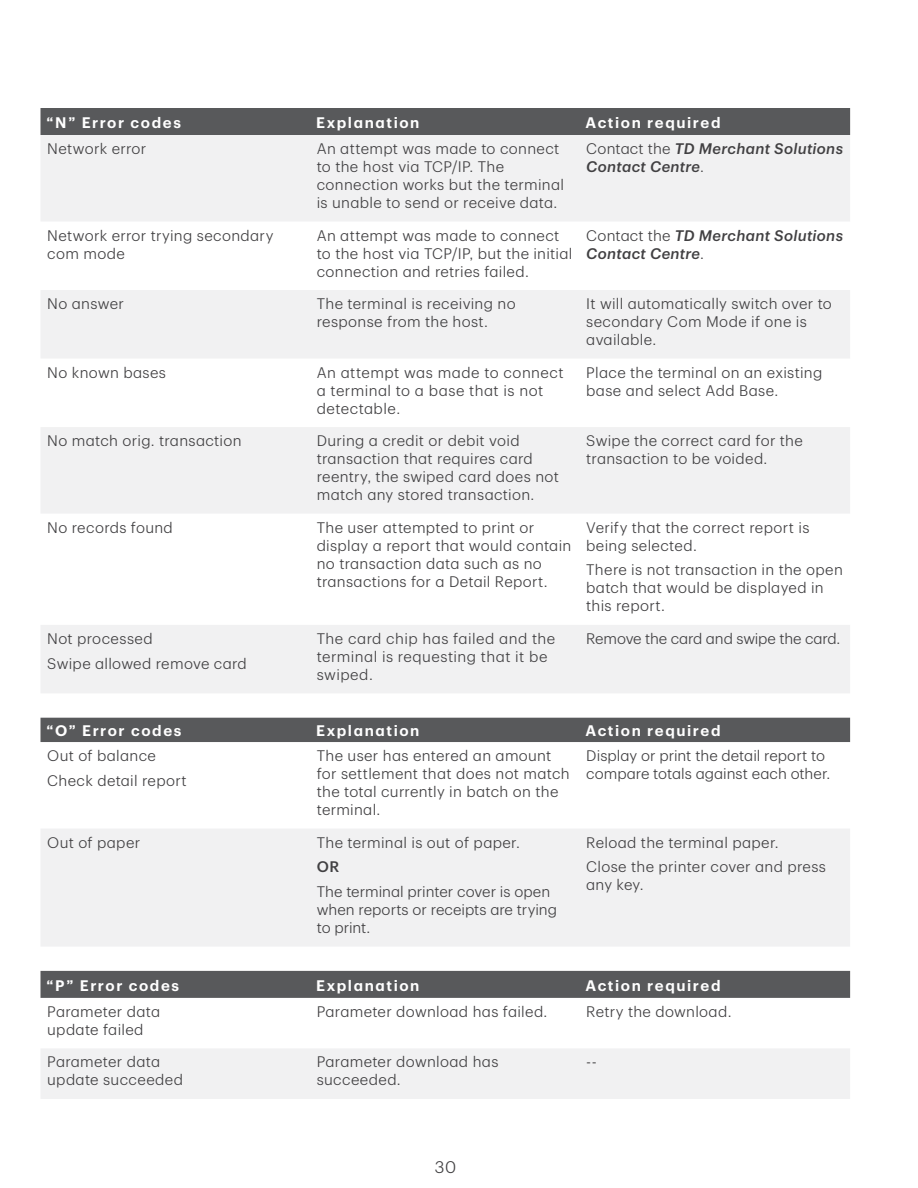
<style>
.page{position:relative;width:918px;height:1188px;background:#fff}
.page>*{position:absolute;margin:0;border:0;box-sizing:border-box;transform-origin:0 0}
.t1{font:300 16.5px "TD Graphik";color:#414042}
.Table_text{font:300 15px/18px "TD Graphik";letter-spacing:.02em;color:#414042}
.Table_text-2{font:300 15px/18px "TD Graphik";color:#414042}
.Table_Header{font:600 15px "TD Graphik";letter-spacing:.105em;color:#fff}
.Table_text-3{font:italic 500 15px/18px "TD Graphik";letter-spacing:.02em;color:#414042}
.Table_text-4{font:300 15px "TD Graphik";letter-spacing:-.015em;color:#414042}
.Table_text-5{font:500 15px "TD Graphik";color:#414042}
.s1{font-weight:300;font-style:normal}
</style>
<div class="page">
<div style="left:40px;top:108px;width:810px;height:27px;background:#58595b"></div>
<svg style="left:41px;top:135px;width:809px;height:558px;fill:#f1f1f2"></svg>
<div style="left:40px;top:718px;width:810px;height:24px;background:#58595b"></div>
<div style="left:41px;top:829px;width:809px;height:117px;background:#f1f1f2"></div>
<div style="left:40px;top:971px;width:810px;height:27px;background:#58595b"></div>
<div style="left:41px;top:1049px;width:809px;height:50px;background:#f1f1f2"></div>
<p class="Table_Header" style="left:46px;top:111px;width:136px">“N” Error codes</p>
<p class="Table_Header" style="left:316px;top:111px;width:105px">Explanation</p>
<p class="Table_Header" style="left:586px;top:111px;width:137px">Action required</p>
<p class="Table_text" style="left:47px;top:138px;width:101px">Network error</p>
<p class="Table_text" style="left:317px;top:138px;width:249px">An attempt was made to connect to the host via TCP/IP. The connection works but the terminal is unable to send or receive data.</p>
<p class="Table_text-3" style="left:586px;top:138px;width:258px"><span class="s1">Contact the</span> TD Merchant Solutions<br>Contact Centre<span class="s1">.</span></p>
<p class="Table_text" style="left:47px;top:225px;width:228px">Network error trying secondary com mode</p>
<p class="Table_text" style="left:317px;top:225px;width:257px">An attempt was made to connect to the host via TCP/IP, but the initial connection and retries failed.</p>
<p class="Table_text-3" style="left:586px;top:225px;width:258px"><span class="s1">Contact the</span> TD Merchant Solutions<br>Contact Centre<span class="s1">.</span></p>
<p class="Table_text" style="left:47px;top:293px;width:78px">No answer</p>
<p class="Table_text" style="left:317px;top:293px;width:200px">The terminal is receiving no response from the host.</p>
<p class="Table_text" style="left:586px;top:293px;width:247px">It will automatically switch over to secondary Com Mode if one is available.</p>
<p class="Table_text" style="left:47px;top:362px;width:120px">No known bases</p>
<p class="Table_text" style="left:317px;top:362px;width:249px">An attempt was made to connect a terminal to a base that is not detectable.</p>
<p class="Table_text" style="left:586px;top:362px;width:238px">Place the terminal on an existing base and select Add Base.</p>
<p class="Table_text" style="left:47px;top:430px;width:196px">No match orig. transaction</p>
<p class="Table_text" style="left:317px;top:430px;width:244px">During a credit or debit void transaction that requires card reentry, the swiped card does not match any stored transaction.</p>
<p class="Table_text" style="left:586px;top:430px;width:218px">Swipe the correct card for the transaction to be voided.</p>
<p class="Table_text" style="left:47px;top:517px;width:127px">No records found</p>
<p class="Table_text" style="left:317px;top:517px;width:256px">The user attempted to print or display a report that would contain no transaction data such as no transactions for a Detail Report.</p>
<p class="Table_text" style="left:586px;top:517px;width:225px">Verify that the correct report is being selected.</p>
<p class="Table_text" style="left:586px;top:560px;width:258px">There is not transaction in the open batch that would be displayed in this report.</p>
<p class="Table_text" style="left:47px;top:628px;width:107px">Not processed</p>
<p class="Table_text" style="left:47px;top:653px;width:201px">Swipe allowed remove card</p>
<p class="Table_text" style="left:317px;top:628px;width:240px">The card chip has failed and the terminal is requesting that it be swiped.</p>
<p class="Table_text-4" style="left:586px;top:627px;width:256px">Remove the card and swipe the card.</p>
<p class="Table_Header" style="left:46px;top:719px;width:137px">“O” Error codes</p>
<p class="Table_Header" style="left:316px;top:719px;width:105px">Explanation</p>
<p class="Table_Header" style="left:585px;top:719px;width:137px">Action required</p>
<p class="Table_text" style="left:47px;top:745px;width:110px">Out of balance</p>
<p class="Table_text" style="left:47px;top:770px;width:141px">Check detail report</p>
<p class="Table_text" style="left:317px;top:745px;width:255px">The user has entered an amount for settlement that does not match the total currently in batch on the terminal.</p>
<p class="Table_text-2" style="left:586px;top:745px;width:246px">Display or print the detail report to compare totals against each other.</p>
<p class="Table_text" style="left:47px;top:832px;width:95px">Out of paper</p>
<p class="Table_text" style="left:317px;top:832px;width:205px">The terminal is out of paper.</p>
<p class="Table_text-5" style="left:317px;top:855px;width:24px">OR</p>
<p class="Table_text-2" style="left:317px;top:881px;width:242px">The terminal printer cover is open when reports or receipts are trying to print.</p>
<p class="Table_text" style="left:586px;top:832px;width:194px">Reload the terminal paper.</p>
<p class="Table_text" style="left:586px;top:857px;width:241px">Close the printer cover and press any key.</p>
<p class="Table_Header" style="left:46px;top:974px;width:134px">“P” Error codes</p>
<p class="Table_Header" style="left:316px;top:974px;width:105px">Explanation</p>
<p class="Table_Header" style="left:586px;top:974px;width:137px">Action required</p>
<p class="Table_text" style="left:47px;top:1001px;width:114px">Parameter data update failed</p>
<p class="Table_text" style="left:317px;top:1001px;width:232px">Parameter download has failed.</p>
<p class="Table_text" style="left:586px;top:1001px;width:147px">Retry the download.</p>
<p class="Table_text" style="left:47px;top:1052px;width:137px">Parameter data update succeeded</p>
<p class="Table_text" style="left:317px;top:1052px;width:183px">Parameter download has succeeded.</p>
<p class="Table_text" style="left:586px;top:1052px;width:12px">--</p>
<p class="t1" style="left:435px;top:1155px;width:23px">30</p>
</div>
